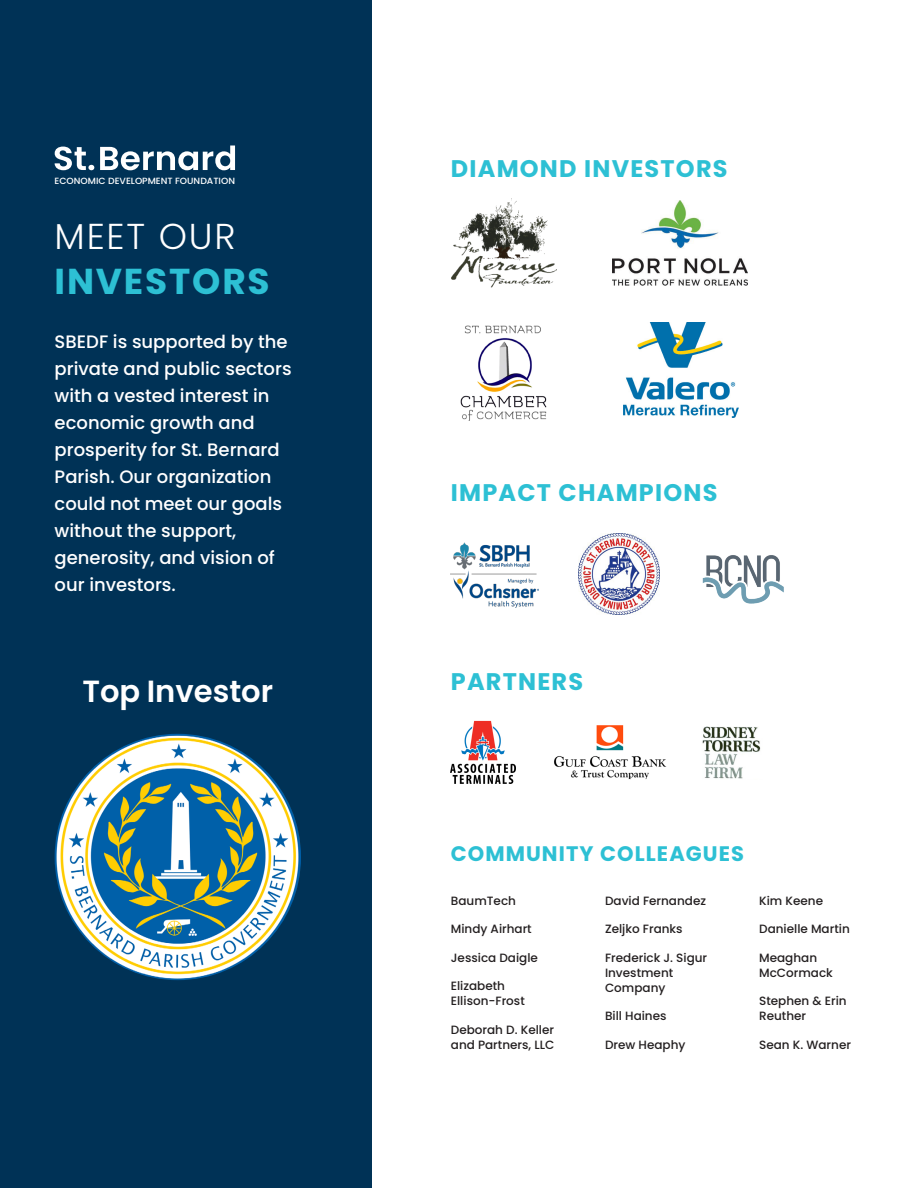
<style>
.page{position:relative;width:918px;height:1188px;background:#fff}
.page>*{position:absolute;margin:0;border:0;box-sizing:border-box;transform-origin:0 0}
.Chapter_Title_-_Alig{font:700 36px/45px "Poppins";letter-spacing:.05em;color:#2dc0d4}
.t1{font:600 30.6px "Poppins";color:#fff}
.Chapter_Title_-_Alig-2{font:700 24px "Poppins";letter-spacing:.05em;color:#2dc0d4}
.Chapter_Title_-_Alig-3{font:700 21px "Poppins";letter-spacing:.05em;color:#2dc0d4}
.t2{font:500 18px/27px "Poppins";color:#fff}
.Board_Name{font:500 12px/15px "Poppins";color:#231f20}
.t3{font:500 9px "Poppins";color:#fff}
.s1{font-weight:300;color:#fff}
</style>
<div class="page">
<div style="left:0;top:0;width:371px;height:1188px;background:#003256"></div>
<img style="left:55px;top:734px;width:246px;height:246px;border-radius:123px">
<img style="left:623px;top:323px;width:116px;height:95px">
<img style="left:451px;top:199px;width:105px;height:89px">
<img style="left:612px;top:200px;width:136px;height:85px">
<img style="left:460px;top:325px;width:87px;height:95px">
<img style="left:451px;top:542px;width:88px;height:65px">
<img style="left:579px;top:534px;width:81px;height:81px">
<img style="left:702px;top:555px;width:82px;height:49px">
<img style="left:451px;top:721px;width:64px;height:62px">
<img style="left:554px;top:725px;width:113px;height:55px">
<img style="left:702px;top:726px;width:59px;height:53px">
<svg style="left:55px;top:147px;width:39px;height:23px"></svg>
<svg style="left:100px;top:146px;width:135px;height:24px"></svg>
<p class="t3" style="left:55px;top:175px;width:182px">ECONOMIC DEVELOPMENT FOUNDATION</p>
<p class="Chapter_Title_-_Alig" style="left:55px;top:214px;width:217px"><span class="s1">MEET OUR<br></span>INVESTORS</p>
<p class="t2" style="left:55px;top:328px;width:238px">SBEDF is supported by the private and public sectors with a vested interest in economic growth and prosperity for St. Bernard<br>Parish. Our organization could not meet our goals without the support, generosity, and vision of our investors.</p>
<p class="t1" style="left:82px;top:673px;width:192px">Top Investor</p>
<p class="Chapter_Title_-_Alig-2" style="left:451px;top:155px;width:278px">DIAMOND INVESTORS</p>
<p class="Chapter_Title_-_Alig-2" style="left:451px;top:479px;width:268px">IMPACT CHAMPIONS</p>
<p class="Chapter_Title_-_Alig-2" style="left:451px;top:668px;width:134px">PARTNERS</p>
<p class="Chapter_Title_-_Alig-3" style="left:451px;top:841px;width:295px">COMMUNITY COLLEAGUES</p>
<p class="Board_Name" style="left:451px;top:893px;width:67px">BaumTech</p>
<p class="Board_Name" style="left:451px;top:922px;width:82px">Mindy Airhart</p>
<p class="Board_Name" style="left:451px;top:950px;width:89px">Jessica Daigle</p>
<p class="Board_Name" style="left:451px;top:979px;width:75px">Elizabeth<br>Ellison-Frost</p>
<p class="Board_Name" style="left:451px;top:1022px;width:105px">Deborah D. Keller and Partners, LLC</p>
<p class="Board_Name" style="left:605px;top:893px;width:103px">David Fernandez</p>
<p class="Board_Name" style="left:605px;top:922px;width:79px">Zeljko Franks</p>
<p class="Board_Name" style="left:605px;top:950px;width:104px">Frederick J. Sigur<br>Investment<br>Company</p>
<p class="Board_Name" style="left:605px;top:1009px;width:63px">Bill Haines</p>
<p class="Board_Name" style="left:605px;top:1037px;width:82px">Drew Heaphy</p>
<p class="Board_Name" style="left:759px;top:893px;width:65px">Kim Keene</p>
<p class="Board_Name" style="left:759px;top:922px;width:92px">Danielle Martin</p>
<p class="Board_Name" style="left:759px;top:950px;width:75px">Meaghan<br>McCormack</p>
<p class="Board_Name" style="left:759px;top:994px;width:89px">Stephen &amp; Erin<br>Reuther</p>
<p class="Board_Name" style="left:759px;top:1037px;width:93px">Sean K. Warner</p>
</div>
